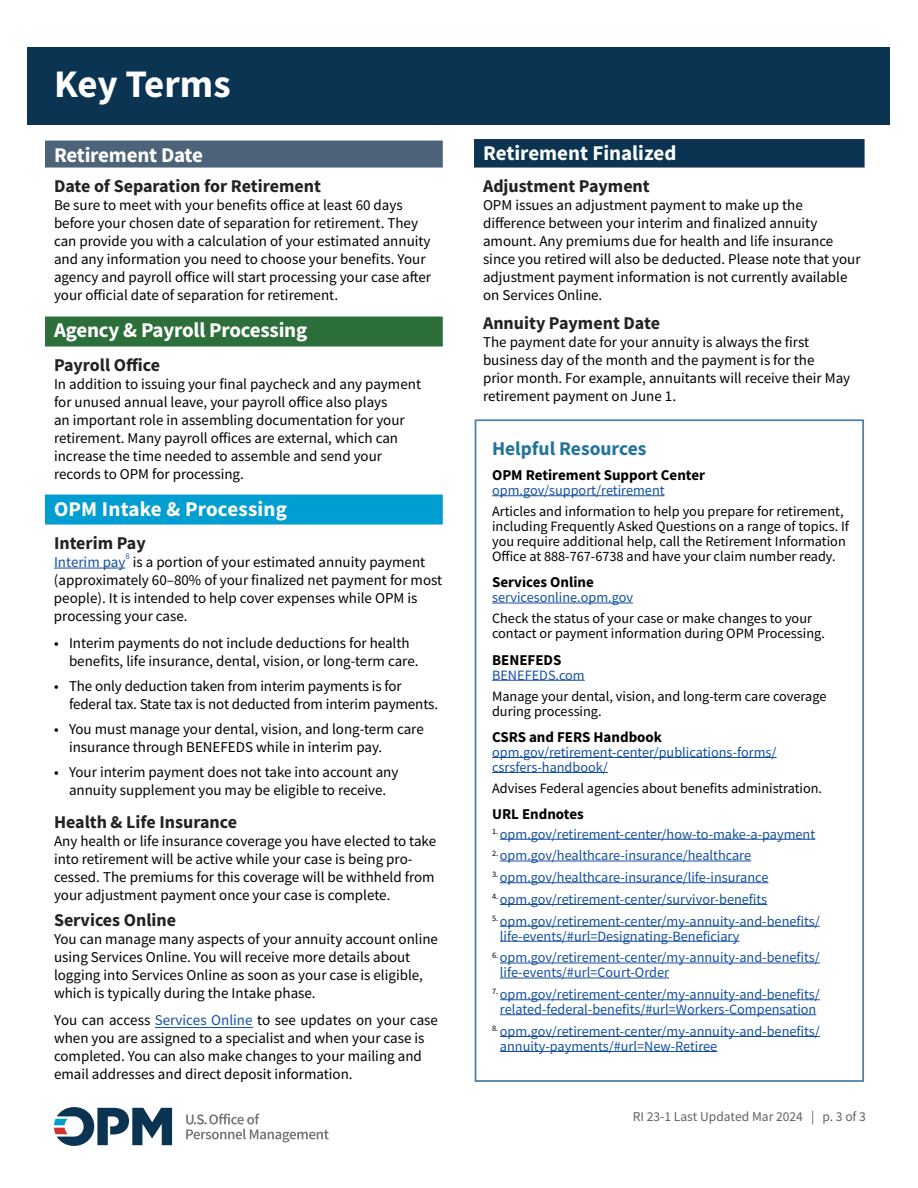
<style>
.page{position:relative;width:918px;height:1188px;background:#fff}
.page>*{position:absolute;margin:0;border:0;box-sizing:border-box;transform-origin:0 0}
.t1{font:700 39px "Source Sans Pro";letter-spacing:-.005em;color:#fff}
.t2{font:700 21px "Source Sans Pro";letter-spacing:-.01em;color:#fff}
.t3{font:700 21px "Source Sans Pro";letter-spacing:.01em;color:#fff}
.t4{font:700 19.5px "Source Sans Pro";color:#23749b}
.t5{font:700 18px "Source Sans Pro";color:#222223}
.t6{font:15px/18px "Source Sans Pro";color:#000}
.t7{font:700 15px "Source Sans Pro";color:#000}
.t8{font:15px "Source Sans Pro";color:#1450a0}
.t9{font:14.25px/15px "Source Sans Pro";color:#1450a0}
.t10{font:14.25px/15px "Source Sans Pro";color:#000}
.t11{font:13.5px "Source Sans Pro";color:#616264}
.t12{font:8.7px "Source Sans Pro";color:#345ba7}
.s1{color:#1450a4}
</style>
<div class="page">
<svg style="left:186px;top:1114px;width:143px;height:28px"></svg>
<svg style="left:54px;top:1107px;width:118px;height:39px"></svg>
<div style="left:45px;top:141px;width:398px;height:27px;background:#4d6379"></div>
<div style="left:45px;top:317px;width:398px;height:30px;background:#2c6f3b"></div>
<div style="left:45px;top:495px;width:398px;height:30px;background:#009ed1"></div>
<hr style="left:54px;top:568px;width:71px;height:1px;background:#1450a0">
<div style="left:475px;top:419px;width:389px;height:663px;border:2px solid #5183a7"></div>
<hr style="left:492px;top:495px;width:173px;height:1px;background:#1450a0">
<hr style="left:492px;top:603px;width:141px;height:1px;background:#1450a0">
<hr style="left:492px;top:680px;width:93px;height:1px;background:#1450a0">
<hr style="left:492px;top:757px;width:285px;height:1px;background:#1450a0">
<hr style="left:492px;top:772px;width:116px;height:1px;background:#1450a0">
<hr style="left:500px;top:839px;width:315px;height:1px;background:#1450a0">
<hr style="left:500px;top:861px;width:251px;height:1px;background:#1450a0">
<hr style="left:500px;top:882px;width:268px;height:1px;background:#1450a0">
<hr style="left:500px;top:904px;width:267px;height:1px;background:#1450a0">
<hr style="left:500px;top:926px;width:320px;height:1px;background:#1450a0">
<hr style="left:500px;top:941px;width:240px;height:1px;background:#1450a0">
<hr style="left:500px;top:963px;width:320px;height:1px;background:#1450a0">
<hr style="left:500px;top:978px;width:169px;height:1px;background:#1450a0">
<hr style="left:500px;top:999px;width:320px;height:1px;background:#1450a0">
<hr style="left:500px;top:1014px;width:316px;height:1px;background:#1450a0">
<hr style="left:500px;top:1036px;width:320px;height:1px;background:#1450a0">
<hr style="left:500px;top:1051px;width:217px;height:1px;background:#1450a0">
<div style="left:474px;top:139px;width:391px;height:29px;background:#0a3452"></div>
<div style="left:27px;top:47px;width:863px;height:77px;background:#0a3452"></div>
<hr style="left:155px;top:1027px;width:98px;height:1px;background:#1450a4">
<h1 class="t1" style="left:54px;top:57px;width:178px">Key Terms</h1>
<h2 class="t2" style="left:54px;top:140px;width:150px">Retirement Date</h2>
<h3 class="t5" style="left:54px;top:174px;width:269px">Date of Separation for Retirement</h3>
<p class="t6" style="left:54px;top:196px;width:379px">Be sure to meet with your benefits office at least 60 days before your chosen date of separation for retirement. They can provide you with a calculation of your estimated annuity and any information you need to choose your benefits. Your agency and payroll office will start processing your case after your official date of separation for retirement.</p>
<h2 class="t2" style="left:54px;top:316px;width:255px">Agency &amp; Payroll Processing</h2>
<h3 class="t5" style="left:54px;top:353px;width:108px">Payroll Office</h3>
<p class="t6" style="left:54px;top:375px;width:369px">In addition to issuing your final paycheck and any payment for unused annual leave, your payroll office also plays<br>an important role in assembling documentation for your retirement. Many payroll offices are external, which can increase the time needed to assemble and send your records to OPM for processing.</p>
<h2 class="t3" style="left:54px;top:494px;width:234px">OPM Intake &amp; Processing</h2>
<h3 class="t5" style="left:54px;top:531px;width:93px">Interim Pay</h3>
<p class="t8" style="left:54px;top:553px;width:73px">Interim pay</p>
<p class="t12" style="left:125px;top:551px;width:6px">8</p>
<p class="t6" style="left:54px;top:553px;width:390px;text-indent:79px">is a portion of your estimated annuity payment (approximately 60–80% of your finalized net payment for most people). It is intended to help cover expenses while OPM is processing your case.</p>
<p class="t6" style="left:69px;top:634px;width:351px;text-indent:-15px">• Interim payments do not include deductions for health benefits, life insurance, dental, vision, or long-term care.</p>
<p class="t6" style="left:69px;top:677px;width:371px;text-indent:-15px">• The only deduction taken from interim payments is for federal tax. State tax is not deducted from interim payments.</p>
<p class="t6" style="left:69px;top:720px;width:356px;text-indent:-15px">• You must manage your dental, vision, and long-term care insurance through BENEFEDS while in interim pay.</p>
<p class="t6" style="left:54px;top:762px;width:346px;text-align:center">• Your interim payment does not take into account any annuity supplement you may be eligible to receive.</p>
<h3 class="t5" style="left:54px;top:809px;width:185px">Health &amp; Life Insurance</h3>
<p class="t6" style="left:54px;top:831px;width:384px">Any health or life insurance coverage you have elected to take into retirement will be active while your case is being pro&shy;cessed. The premiums for this coverage will be withheld from your adjustment payment once your case is complete.</p>
<h3 class="t5" style="left:54px;top:908px;width:124px">Services Online</h3>
<p class="t6" style="left:54px;top:930px;width:386px">You can manage many aspects of your annuity account online using Services Online. You will receive more details about logging into Services Online as soon as your case is eligible, which is typically during the Intake phase.</p>
<p class="t6" style="left:54px;top:1011px;width:386px">You can access <span class="s1">Services Online</span> to see updates on your case when you are assigned to a specialist and when your case is completed. You can also make changes to your mailing and email addresses and direct deposit information.</p>
<h2 class="t2" style="left:483px;top:139px;width:195px">Retirement Finalized</h2>
<h3 class="t5" style="left:483px;top:174px;width:168px">Adjustment Payment</h3>
<p class="t6" style="left:483px;top:196px;width:379px">OPM issues an adjustment payment to make up the difference between your interim and finalized annuity amount. Any premiums due for health and life insurance since you retired will also be deducted. Please note that your adjustment payment information is not currently available on Services Online.</p>
<h3 class="t5" style="left:483px;top:311px;width:178px">Annuity Payment Date</h3>
<p class="t6" style="left:483px;top:333px;width:369px">The payment date for your annuity is always the first business day of the month and the payment is for the<br>prior month. For example, annuitants will receive their May retirement payment on June 1.</p>
<h2 class="t4" style="left:492px;top:435px;width:156px">Helpful Resources</h2>
<h3 class="t7" style="left:492px;top:465px;width:215px">OPM Retirement Support Center</h3>
<p class="t9" style="left:492px;top:483px;width:174px">opm.gov/support/retirement</p>
<p class="t10" style="left:492px;top:504px;width:358px">Articles and information to help you prepare for retirement, including Frequently Asked Questions on a range of topics. If you require additional help, call the Retirement Information Office at 888-767-6738 and have your claim number ready.</p>
<h3 class="t7" style="left:492px;top:572px;width:103px">Services Online</h3>
<p class="t9" style="left:492px;top:590px;width:142px">servicesonline.opm.gov</p>
<p class="t10" style="left:492px;top:611px;width:334px">Check the status of your case or make changes to your contact or payment information during OPM Processing.</p>
<h3 class="t7" style="left:492px;top:649px;width:71px">BENEFEDS</h3>
<p class="t9" style="left:492px;top:667px;width:94px">BENEFEDS.com</p>
<p class="t10" style="left:492px;top:688px;width:336px">Manage your dental, vision, and long-term care coverage during processing.</p>
<h3 class="t7" style="left:492px;top:727px;width:172px">CSRS and FERS Handbook</h3>
<p class="t9" style="left:492px;top:744px;width:286px">opm.gov/retirement-center/publications-forms/ csrsfers-handbook/</p>
<p class="t10" style="left:492px;top:780px;width:332px">Advises Federal agencies about benefits administration.</p>
<h3 class="t7" style="left:492px;top:804px;width:93px">URL Endnotes</h3>
<p class="t9" style="left:492px;top:826px;width:325px"><sup>1.</sup> opm.gov/retirement-center/how-to-make-a-payment</p>
<p class="t9" style="left:492px;top:848px;width:261px"><sup>2.</sup> opm.gov/healthcare-insurance/healthcare</p>
<p class="t9" style="left:492px;top:870px;width:278px"><sup>3.</sup> opm.gov/healthcare-insurance/life-insurance</p>
<p class="t9" style="left:492px;top:891px;width:277px"><sup>4.</sup> opm.gov/retirement-center/survivor-benefits</p>
<p class="t9" style="left:500px;top:913px;width:321px;text-indent:-8px"><sup>5.</sup> opm.gov/retirement-center/my-annuity-and-benefits/ life-events/#url=Designating-Beneficiary</p>
<p class="t9" style="left:500px;top:950px;width:321px;text-indent:-8px"><sup>6.</sup> opm.gov/retirement-center/my-annuity-and-benefits/ life-events/#url=Court-Order</p>
<p class="t9" style="left:492px;top:987px;width:329px;text-align:center"><sup>7.</sup> opm.gov/retirement-center/my-annuity-and-benefits/ related-federal-benefits/#url=Workers-Compensation</p>
<p class="t9" style="left:500px;top:1023px;width:321px;text-indent:-8px"><sup>8.</sup> opm.gov/retirement-center/my-annuity-and-benefits/ annuity-payments/#url=New-Retiree</p>
<p class="t11" style="left:633px;top:1108px;width:235px">RI 23-1 Last Updated Mar 2024 | p. 3 of 3</p>
</div>
